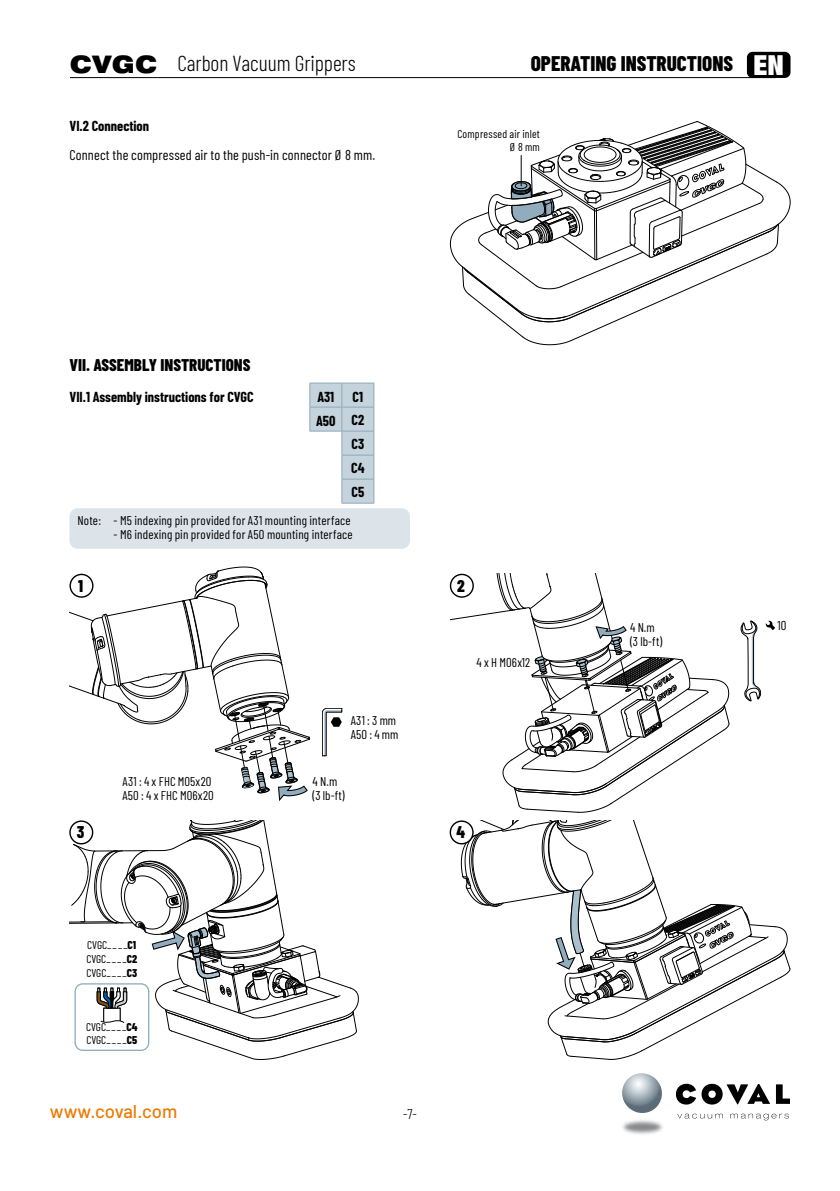
<style>
.page{position:relative;width:840px;height:1191px;background:#fff}
.page>*{position:absolute;margin:0;border:0;box-sizing:border-box;transform-origin:0 0}
.t1{font:900 expanded 27.6px "Helvetica Neue";color:#fff}
.t2{font:900 24.8px "Pragmatica Ext";color:#000}
.t3{font:300 21.8px "Barlow Condensed";letter-spacing:-.005em;color:#000}
.t4{font:800 21.2px "Barlow Condensed";color:#000}
.t5{font:500 18.4px "Barlow";color:#ed7902}
.t6{font:800 17px "Barlow Condensed";color:#000}
.t7{font:700 14.2px/23.8px "Barlow Condensed";color:#000;text-align:right}
.t8{font:14.2px "Barlow Condensed";letter-spacing:.01em;color:#000}
.t9{font:300 14.2px "Barlow Condensed";color:#000}
.t10{font:12.8px/14.2px "Barlow Condensed";letter-spacing:.015em;color:#000}
.t11{font:11.2px/13.6px "Barlow Condensed";letter-spacing:.01em;color:#000;text-align:justify}
.s1{font-weight:800}
</style>
<div class="page">
<img style="left:622px;top:1120px;width:41px;height:15px">
<svg style="left:677px;top:1113px;width:45px;height:5px"></svg>
<svg style="left:730px;top:1113px;width:58px;height:7px"></svg>
<svg style="left:675px;top:1083px;width:20px;height:21px"></svg>
<svg style="left:701px;top:1083px;width:68px;height:21px"></svg>
<svg style="left:776px;top:1084px;width:13px;height:20px"></svg>
<svg style="left:622px;top:1073px;width:40px;height:40px"></svg>
<hr style="left:70px;top:77px;width:705px;height:1px;background:#000">
<svg style="left:449px;top:121px;width:341px;height:224px"></svg>
<svg style="left:69px;top:566px;width:241px;height:235px"></svg>
<svg style="left:450px;top:574px;width:279px;height:238px"></svg>
<div style="left:69px;top:574px;width:24px;height:24px;border:1px solid #000;border-radius:50%"></div>
<div style="left:449px;top:574px;width:24px;height:24px;border:1px solid #000;border-radius:50%"></div>
<svg style="left:322px;top:708px;width:20px;height:48px"></svg>
<svg style="left:740px;top:621px;width:34px;height:80px"></svg>
<hr style="left:341px;top:503px;width:33px;height:1px;background:#8ea8b8">
<svg style="left:309px;top:383px;width:65px;height:120px"></svg>
<hr style="left:309px;top:431px;width:33px;height:1px;background:#8ea8b8">
<svg style="left:451px;top:820px;width:338px;height:240px"></svg>
<hr style="left:69px;top:921px;width:42px;height:1px;background:#000">
<hr style="left:69px;top:922px;width:48px;height:1px;background:#000">
<svg style="left:71px;top:820px;width:288px;height:240px"></svg>
<div style="left:74px;top:983px;width:75px;height:68px;border:1px solid #91acbc;border-radius:8px"></div>
<div style="left:69px;top:820px;width:24px;height:24px;border:1px solid #000;border-radius:50%"></div>
<div style="left:450px;top:821px;width:22px;height:22px;background:#fff;border-radius:50%"></div>
<div style="left:449px;top:820px;width:24px;height:24px;border:1px solid #000;border-radius:50%"></div>
<div style="left:69px;top:508px;width:341px;height:41px;background:#dce4ea;border-radius:8px"></div>
<div style="left:746px;top:52px;width:44px;height:26px;background:#000;border-radius:6px"></div>
<h2 class="t2" style="left:70px;top:48px;width:88px">CVGC</h2>
<h3 class="t3" style="left:177px;top:48px;width:179px">Carbon Vacuum Grippers</h3>
<p class="t7" style="left:69px;top:113px;width:81px">VI.2 Connection</p>
<p class="t8" style="left:69px;top:145px;width:307px">Connect the compressed air to the push-in connector Ø 8 mm.</p>
<h3 class="t4" style="left:530px;top:48px;width:203px">OPERATING INSTRUCTIONS</h3>
<p class="t11" style="left:457px;top:127px;width:84px;line-height:12.8px;text-align:right">Compressed air inlet<br>Ø 8 mm</p>
<h1 class="t1" style="left:753px;top:47px;width:32px">EN</h1>
<h3 class="t6" style="left:69px;top:353px;width:182px">VII. ASSEMBLY INSTRUCTIONS</h3>
<p class="t7" style="left:69px;top:384px;width:186px">VII.1 Assembly instructions for CVGC</p>
<p class="t7" style="left:316px;top:384px;width:50px">C1<br>A50 C2<br>C3<br>C4<br>C5</p>
<p class="t7" style="left:317px;top:384px;width:18px">A31</p>
<p class="t10" style="left:77px;top:512px;width:274px">Note: - M5 indexing pin provided for A31 mounting interface</p>
<p class="t10" style="left:113px;top:526px;width:240px">- M6 indexing pin provided for A50 mounting interface</p>
<h3 class="t6" style="left:78px;top:573px;width:6px">1</h3>
<h3 class="t6" style="left:457px;top:573px;width:9px">2</h3>
<p class="t10" style="left:476px;top:654px;width:55px">4 x H M06x12</p>
<p class="t10" style="left:122px;top:773px;width:93px">A31 : 4 x FHC M05x20<br>A50 : 4 x FHC M06x20</p>
<p class="t10" style="left:350px;top:712px;width:49px">A31 : 3 mm<br>A50 : 4 mm</p>
<p class="t10" style="left:312px;top:773px;width:34px">4 N.m (3 lb-ft)</p>
<h3 class="t6" style="left:77px;top:820px;width:9px">3</h3>
<h3 class="t6" style="left:456px;top:820px;width:10px">4</h3>
<p class="t11" style="left:86px;top:937px;width:52px">CVGC_ _ _ _<span class="s1">C1<br></span>CVGC_ _ _ _<span class="s1">C2<br></span>CVGC_ _ _ _<span class="s1">C3</span></p>
<p class="t11" style="left:86px;top:1019px;width:53px">CVGC_ _ _ _<span class="s1">C4<br></span>CVGC_ _ _ _<span class="s1">C5</span></p>
<h3 class="t5" style="left:50px;top:1097px;width:129px">www.coval.com</h3>
<p class="t9" style="left:403px;top:1103px;width:15px">-7-</p>
<p class="t10" style="left:629px;top:619px;width:34px">4 N.m (3 lb-ft)</p>
<p class="t10" style="left:777px;top:617px;width:10px">10</p>
</div>
